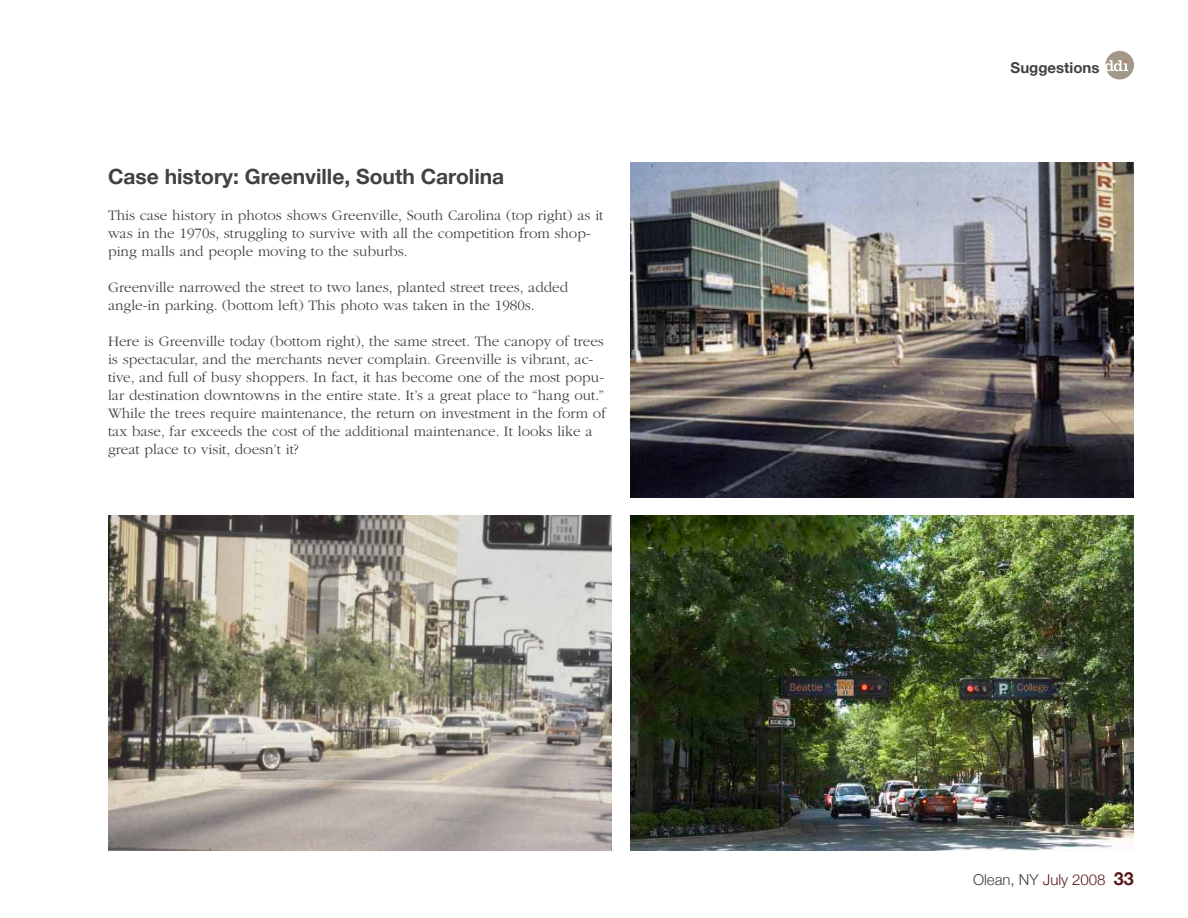
<style>
.page{position:relative;width:1188px;height:918px;background:#fff}
.page>*{position:absolute;margin:0;border:0;box-sizing:border-box;transform-origin:0 0}
.t1{font:700 21px "Helvetica Neue";color:#414142}
.t2{font:300 15px/18px "ITC Garamond Std";color:#414142}
.t3{font:300 15px "Helvetica Neue";color:#414142}
.t4{font:700 15px "Helvetica Neue";color:#414142}
.s1{color:#57181a}
.s2{font-weight:700;font-size:18px;color:#57181a}
</style>
<div class="page">
<div style="left:1105px;top:51px;width:29px;height:29px;background:#a2998b;border-radius:50%"></div>
<svg style="left:1105px;top:60px;width:23px;height:11px"></svg>
<img style="left:630px;top:162px;width:504px;height:335px">
<img style="left:108px;top:515px;width:504px;height:335px">
<img style="left:630px;top:515px;width:504px;height:335px">
<h1 class="t1" style="left:108px;top:163px;width:398px">Case history: Greenville, South Carolina</h1>
<p class="t2" style="left:108px;top:206px;width:497px">This case history in photos shows Greenville, South Carolina (top right) as it was in the 1970s, struggling to survive with all the competition from shop&shy;ping malls and people moving to the suburbs.</p>
<p class="t2" style="left:108px;top:278px;width:462px">Greenville narrowed the street to two lanes, planted street trees, added angle-in parking. (bottom left) This photo was taken in the 1980s.</p>
<p class="t2" style="left:108px;top:332px;width:499px">Here is Greenville today (bottom right), the same street. The canopy of trees is spectacular, and the merchants never complain. Greenville is vibrant, ac&shy;tive, and full of busy shoppers. In fact, it has become one of the most popu&shy;lar destination downtowns in the entire state. It’s a great place to “hang out.” While the trees require maintenance, the return on investment in the form of tax base, far exceeds the cost of the additional maintenance. It looks like a great place to visit, doesn’t it?</p>
<p class="t4" style="left:1011px;top:59px;width:90px">Suggestions</p>
<p class="t3" style="left:973px;top:871px;width:162px">Olean, NY <span class="s1">July 2008</span> <span class="s2">33</span></p>
</div>
